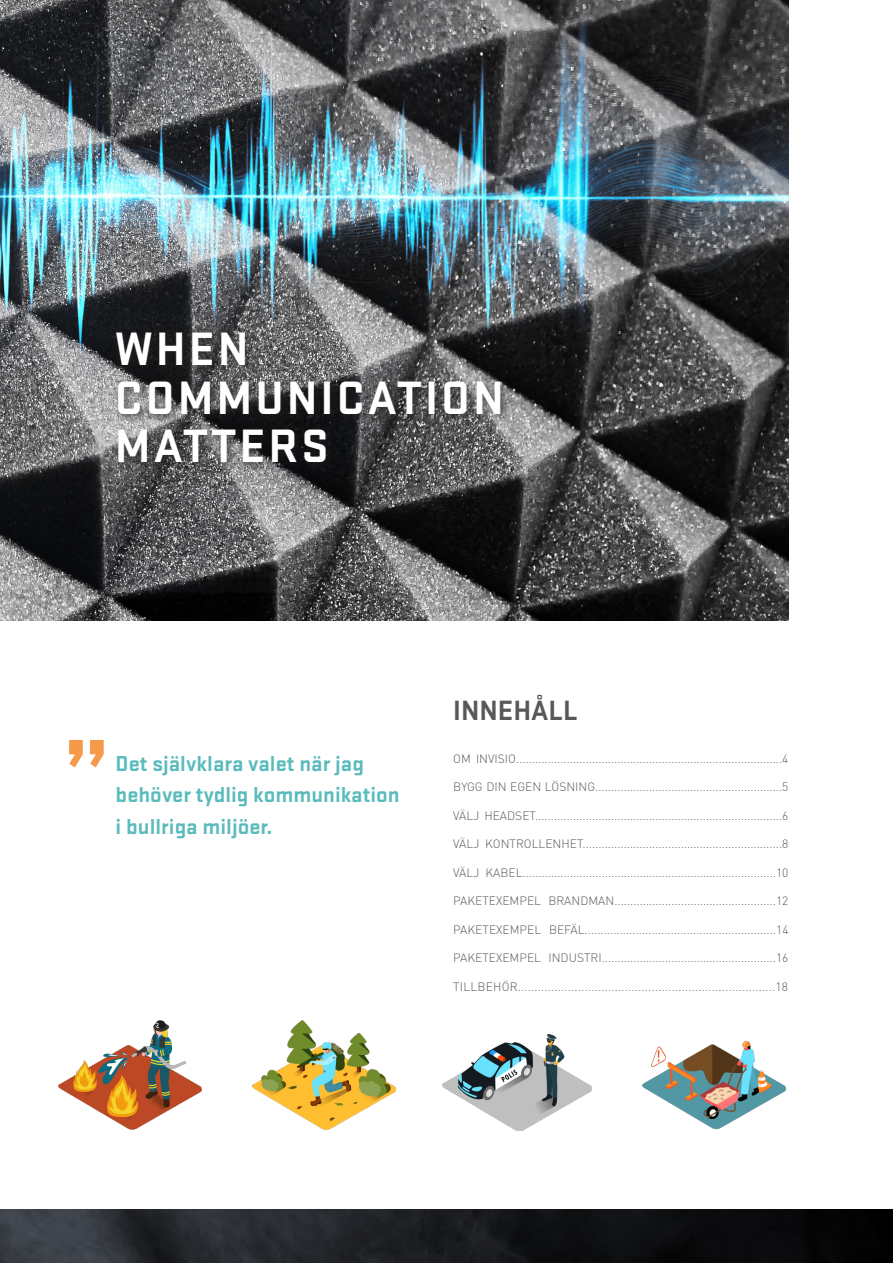
<style>
.page{position:relative;width:893px;height:1263px;background:#fff}
.page>*{position:absolute;margin:0;border:0;box-sizing:border-box;transform-origin:0 0}
.t1{font:700 105px "Stratum 2";color:#f49a4a}
.t2{font:700 48.75px "Stratum 2";letter-spacing:.06em;color:#fff}
.t3{font:700 28.95px "Stratum 2";color:#57585a}
.t4{font:700 22.5px/31.5px "Stratum 2";color:#5abbbc}
.Normal{font:300 12px "DIN Pro";color:#5a5a5d}
</style>
<div class="page">
<img style="left:0;top:1210px;width:893px;height:53px">
<img style="left:0;top:0;width:788px;height:621px">
<div style="left:112px;top:327px;width:399px;height:147px;background:#231f20;opacity:.75"></div>
<img style="left:58px;top:1020px;width:144px;height:110px">
<img style="left:252px;top:1020px;width:144px;height:110px">
<img style="left:442px;top:1035px;width:150px;height:96px">
<img style="left:642px;top:1041px;width:145px;height:89px">
<p class="t2" style="left:115px;top:315px;width:135px">WHEN</p>
<p class="t2" style="left:115px;top:364px;width:391px">COMMUNICATION</p>
<p class="t2" style="left:115px;top:412px;width:215px">MATTERS</p>
<p class="t1" style="left:64px;top:702px;width:47px">”</p>
<p class="t4" style="left:116px;top:746px;width:286px">Det självklara valet när jag behöver tydlig kommunikation i bullriga miljöer.</p>
<p class="t3" style="left:453px;top:690px;width:126px">INNEHÅLL</p>
<p class="Normal" style="left:453px;top:750px;width:337px">OM INVISIO....................................................................................4</p>
<p class="Normal" style="left:453px;top:779px;width:337px">BYGG DIN EGEN LÖSNING...........................................................5</p>
<p class="Normal" style="left:453px;top:807px;width:337px">VÄLJ HEADSET..............................................................................6</p>
<p class="Normal" style="left:453px;top:836px;width:337px">VÄLJ KONTROLLENHET...............................................................8</p>
<p class="Normal" style="left:453px;top:864px;width:337px">VÄLJ KABEL................................................................................10</p>
<p class="Normal" style="left:453px;top:893px;width:337px">PAKETEXEMPEL BRANDMAN...................................................12</p>
<p class="Normal" style="left:453px;top:921px;width:337px">PAKETEXEMPEL BEFÄL............................................................14</p>
<p class="Normal" style="left:453px;top:950px;width:337px">PAKETEXEMPEL INDUSTRI.......................................................16</p>
<p class="Normal" style="left:453px;top:978px;width:336px">TILLBEHÖR.............................................................................18</p>
</div>
